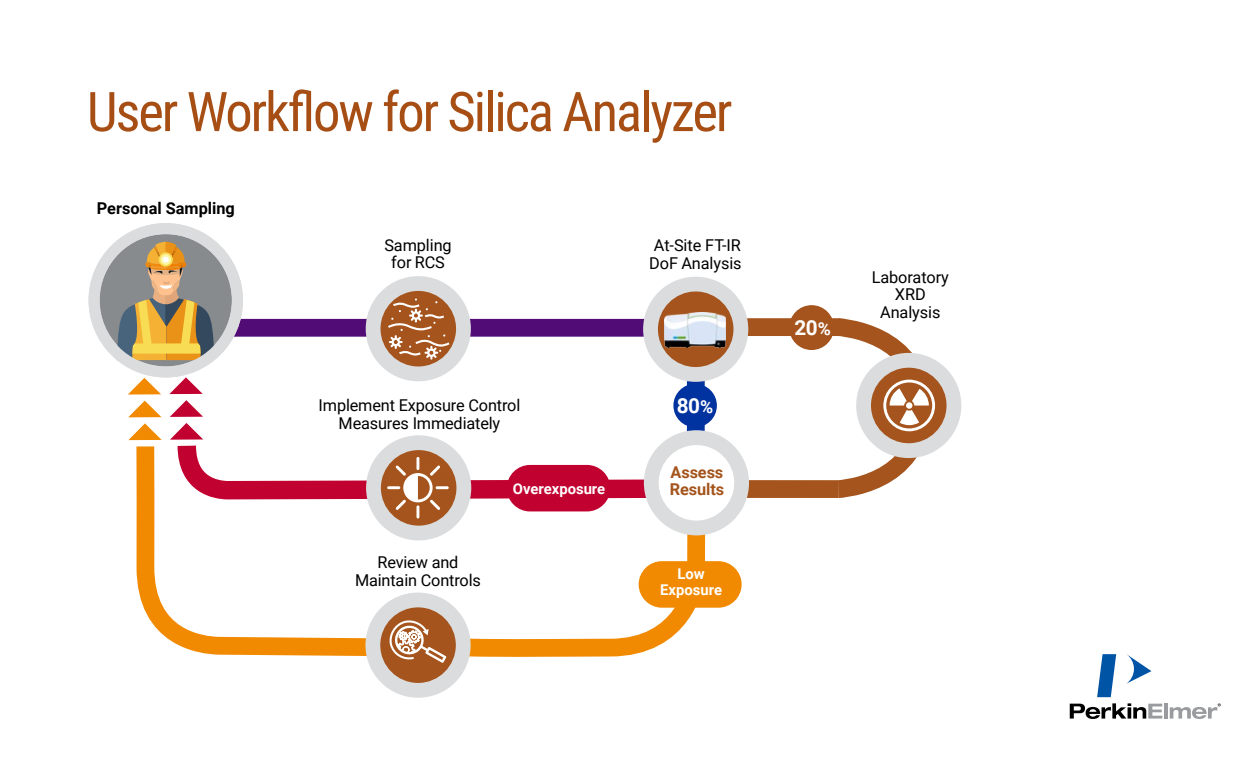
<style>
.page{position:relative;width:1260px;height:765px;background:#fff}
.page>*{position:absolute;margin:0;border:0;box-sizing:border-box;transform-origin:0 0}
.t1{font:54.75px "Roboto Condensed";letter-spacing:-.04em;color:#a74e15}
.t2{font:700 20.75px "Roboto";color:#fff}
.t3{font:16.25px/17.8px "Roboto";letter-spacing:-.01em;color:#000;text-align:center}
.t4{font:700 16.25px "Roboto";color:#000}
.t5{font:700 16.25px/17px "Roboto";letter-spacing:-.005em;color:#a4541c}
.t6{font:700 14.88px/15.5px "Roboto";color:#fff;text-align:center}
.s1{font-size:17.75px}
</style>
<div class="page">
<svg style="left:1070px;top:703px;width:92px;height:16px"></svg>
<hr style="left:1164px;top:703px;width:4px;height:16px;background:#999b9e">
<svg style="left:1127px;top:654px;width:24px;height:30px"></svg>
<svg style="left:1097px;top:654px;width:19px;height:43px"></svg>
<svg style="left:1170px;top:703px;width:51px;height:16px"></svg>
<svg style="left:471px;top:276px;width:243px;height:381px"></svg>
<div style="left:723px;top:318px;width:117px;height:18px;background:#a4541c"></div>
<svg style="left:471px;top:427px;width:198px;height:82px"></svg>
<div style="left:687px;top:325px;width:18px;height:165px;background:#0033a0"></div>
<svg style="left:128px;top:318px;width:238px;height:338px"></svg>
<div style="left:730px;top:480px;width:109px;height:18px;background:#a4541c"></div>
<div style="left:213px;top:319px;width:435px;height:18px;background:#510c76"></div>
<svg style="left:128px;top:423px;width:34px;height:17px"></svg>
<svg style="left:170px;top:423px;width:33px;height:17px"></svg>
<svg style="left:644px;top:430px;width:105px;height:105px"></svg>
<svg style="left:643px;top:277px;width:105px;height:105px"></svg>
<div style="left:790px;top:306px;width:43px;height:43px;background:#a4541c;border-radius:50%"></div>
<div style="left:789px;top:305px;width:45px;height:45px;border:1px solid #a4541c;border-radius:50%"></div>
<div style="left:673px;top:384px;width:44px;height:43px;background:#0033a0;border-radius:50%"></div>
<div style="left:639px;top:561px;width:103px;height:47px;background:#f18a00;border-radius:23px"></div>
<div style="left:507px;top:465px;width:103px;height:46px;background:#c10230;border-radius:23px"></div>
<svg style="left:88px;top:223px;width:155px;height:194px"></svg>
<svg style="left:366px;top:276px;width:105px;height:105px"></svg>
<img style="left:665px;top:313px;width:61px;height:35px">
<svg style="left:366px;top:435px;width:105px;height:105px"></svg>
<svg style="left:365px;top:593px;width:106px;height:105px"></svg>
<svg style="left:821px;top:309px;width:140px;height:189px"></svg>
<div style="left:883px;top:380px;width:52px;height:51px;border:3px solid #fff;border-radius:50%"></div>
<h1 class="t1" style="left:87px;top:73px;width:647px">User Workflow for Silica Analyzer</h1>
<p class="t4" style="left:97px;top:197px;width:140px">Personal Sampling</p>
<p class="t3" style="left:384px;top:235px;width:69px">Sampling for RCS</p>
<p class="t3" style="left:649px;top:236px;width:94px;text-align:left">At-Site FT-IR<br>DoF Analysis</p>
<p class="t3" style="left:319px;top:396px;width:203px">Implement Exposure Control<br>Measures Immediately</p>
<p class="t3" style="left:355px;top:553px;width:127px">Review and<br>Maintain Controls</p>
<p class="t6" style="left:513px;top:480px;width:94px">Overexposure</p>
<p class="t2" style="left:677px;top:391px;width:38px">80<span class="s1">%</span></p>
<p class="t5" style="left:670px;top:463px;width:56px">Assess<br>Results</p>
<p class="t6" style="left:660px;top:566px;width:63px">Low<br>Exposure</p>
<p class="t2" style="left:794px;top:313px;width:38px">20<span class="s1">%</span></p>
<p class="t3" style="left:872px;top:267px;width:79px">Laboratory<br>XRD<br>Analysis</p>
</div>
